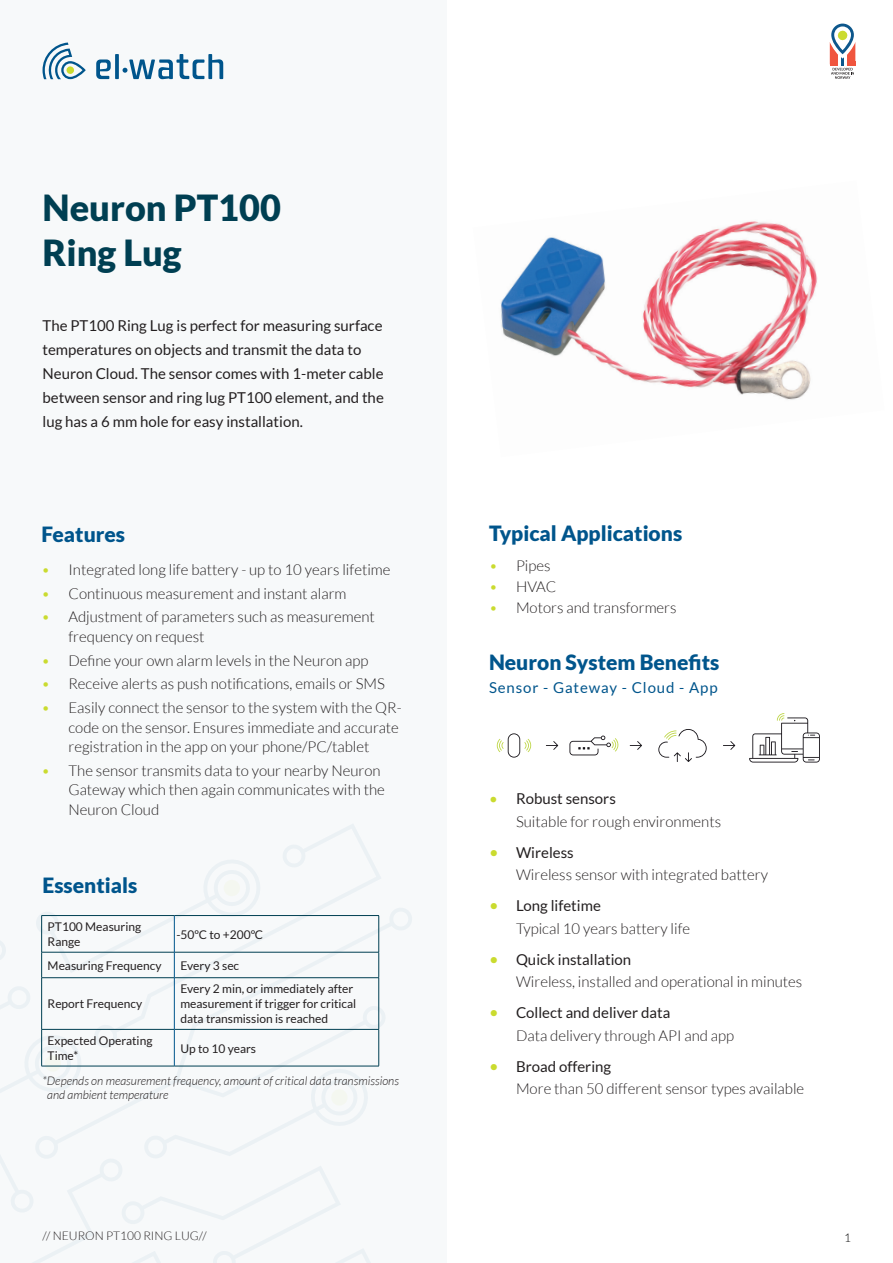
<style>
.page{position:relative;width:893px;height:1263px;background:#fff}
.page>*{position:absolute;margin:0;border:0;box-sizing:border-box;transform-origin:0 0}
.t1{font:900 36px/45px "Lato";color:#003f52}
.t2{font:900 21px "Lato";color:#00558c}
.t3{font:300 15px/22.5px "Lato";color:#231f20}
.t4{font:15px/24px "Lato";color:#231f20}
.t5{font:15px "Lato";letter-spacing:.06em;color:#00558c}
.t6{font:12px/15px "Lato";color:#231f20}
.t7{font:italic 300 12px/14.4px "Lato";color:#231f20}
.t8{font:300 12px "Lato";color:#231f20}
.t9{font:300 12px "Lato";color:#000}
.s1{color:#cadb2f}
.s2{font-weight:400;color:#cadb2f}
.s3{font-weight:400}
.s4{font-weight:400;font-size:16.5px;color:#cadb2f}
</style>
<div class="page">
<div style="left:0;top:0;width:446px;height:1263px;background:#f7f9fa"></div>
<svg style="left:283px;top:824px;width:86px;height:31px"></svg>
<svg style="left:43px;top:43px;width:43px;height:36px"></svg>
<svg style="left:96px;top:59px;width:15px;height:20px"></svg>
<svg style="left:115px;top:54px;width:4px;height:25px"></svg>
<svg style="left:123px;top:54px;width:100px;height:25px"></svg>
<svg style="left:658px;top:729px;width:49px;height:33px"></svg>
<svg style="left:546px;top:741px;width:12px;height:9px"></svg>
<svg style="left:630px;top:741px;width:12px;height:9px"></svg>
<svg style="left:723px;top:741px;width:12px;height:9px"></svg>
<svg style="left:497px;top:733px;width:34px;height:25px"></svg>
<svg style="left:569px;top:735px;width:49px;height:20px"></svg>
<svg style="left:749px;top:713px;width:71px;height:49px"></svg>
<svg style="left:829px;top:23px;width:27px;height:56px"></svg>
<svg style="left:0;top:855px;width:412px;height:408px"></svg>
<hr style="left:174px;top:978px;width:1px;height:51px;background:#00558c">
<hr style="left:174px;top:1029px;width:1px;height:37px;background:#00558c">
<img style="left:500px;top:221px;width:318px;height:179px">
<h1 class="t1" style="left:43px;top:188px;width:240px">Neuron PT100<br>Ring Lug</h1>
<p class="t4" style="left:43px;top:315px;width:343px">The PT100 Ring Lug is perfect for measuring surface temperatures on objects and transmit the data to Neuron Cloud. The sensor comes with 1-meter cable between sensor and ring lug PT100 element, and the lug has a 6 mm hole for easy installation.</p>
<h2 class="t2" style="left:41px;top:527px;width:85px">Features</h2>
<p class="t3" style="left:41px;top:559px;width:351px"><span class="s1">•</span> Integrated long life battery - up to 10 years lifetime</p>
<p class="t3" style="left:41px;top:583px;width:307px"><span class="s1">•</span> Continuous measurement and instant alarm</p>
<p class="t3" style="left:68px;top:608px;width:308px;line-height:19.5px;text-indent:-27px"><span class="s1">•</span> Adjustment of parameters such as measurement frequency on request</p>
<p class="t3" style="left:41px;top:649px;width:329px"><span class="s1">•</span> Define your own alarm levels in the Neuron app</p>
<p class="t3" style="left:41px;top:673px;width:345px"><span class="s1">•</span> Receive alerts as push notifications, emails or SMS</p>
<p class="t3" style="left:68px;top:699px;width:335px;line-height:19.5px;text-indent:-27px"><span class="s1">•</span> Easily connect the sensor to the system with the QR&shy;code on the sensor. Ensures immediate and accurate registration in the app on your phone/PC/tablet</p>
<p class="t3" style="left:68px;top:761px;width:318px;line-height:19.5px;text-indent:-27px"><span class="s1">•</span> The sensor transmits data to your nearby Neuron<br>Gateway which then again communicates with the<br>Neuron Cloud</p>
<h2 class="t2" style="left:43px;top:877px;width:96px">Essentials</h2>
<p class="t6" style="left:48px;top:920px;width:95px">PT100 Measuring<br>Range</p>
<p class="t6" style="left:176px;top:928px;width:88px">-50ºC to +200ºC</p>
<p class="t6" style="left:48px;top:959px;width:115px">Measuring Frequency</p>
<p class="t6" style="left:180px;top:959px;width:60px">Every 3 sec</p>
<p class="t6" style="left:48px;top:997px;width:96px">Report Frequency</p>
<p class="t6" style="left:180px;top:982px;width:178px">Every 2 min, or immediately after measurement if trigger for critical data transmission is reached</p>
<p class="t6" style="left:48px;top:1034px;width:106px">Expected Operating<br>Time*</p>
<p class="t6" style="left:180px;top:1041px;width:77px">Up to 10 years</p>
<p class="t7" style="left:47px;top:1074px;width:353px;text-indent:-5px">*Depends on measurement frequency, amount of critical data transmissions and ambient temperature</p>
<h2 class="t2" style="left:489px;top:525px;width:195px">Typical Applications</h2>
<p class="t3" style="left:489px;top:555px;width:63px"><span class="s1">•</span> Pipes</p>
<p class="t3" style="left:489px;top:576px;width:69px"><span class="s1">•</span> HVAC</p>
<p class="t3" style="left:489px;top:597px;width:189px"><span class="s1">•</span> Motors and transformers</p>
<h2 class="t2" style="left:489px;top:650px;width:232px">Neuron System Benefits</h2>
<p class="t5" style="left:489px;top:681px;width:230px">Sensor - Gateway - Cloud - App</p>
<p class="t3" style="left:516px;top:789px;width:207px;text-indent:-27px"><span class="s2">•</span> <span class="s3">Robust sensors<br></span>Suitable for rough environments</p>
<p class="t3" style="left:516px;top:842px;width:253px;text-indent:-27px"><span class="s4">•</span> <span class="s3">Wireless<br></span>Wireless sensor with integrated battery</p>
<p class="t3" style="left:516px;top:896px;width:176px;text-indent:-27px"><span class="s4">•</span> <span class="s3">Long lifetime<br></span>Typical 10 years battery life</p>
<p class="t3" style="left:516px;top:949px;width:288px;text-indent:-27px"><span class="s4">•</span> <span class="s3">Quick installation<br></span>Wireless, installed and operational in minutes</p>
<p class="t3" style="left:516px;top:1003px;width:220px;text-indent:-27px"><span class="s4">•</span> <span class="s3">Collect and deliver data<br></span>Data delivery through API and app</p>
<p class="t3" style="left:516px;top:1056px;width:290px;text-indent:-27px"><span class="s4">•</span> <span class="s3">Broad offering<br></span>More than 50 different sensor types available</p>
<p class="t8" style="left:43px;top:1229px;width:166px">// NEURON PT100 RING LUG//</p>
<p class="t9" style="left:844px;top:1233px;width:8px">1</p>
</div>
